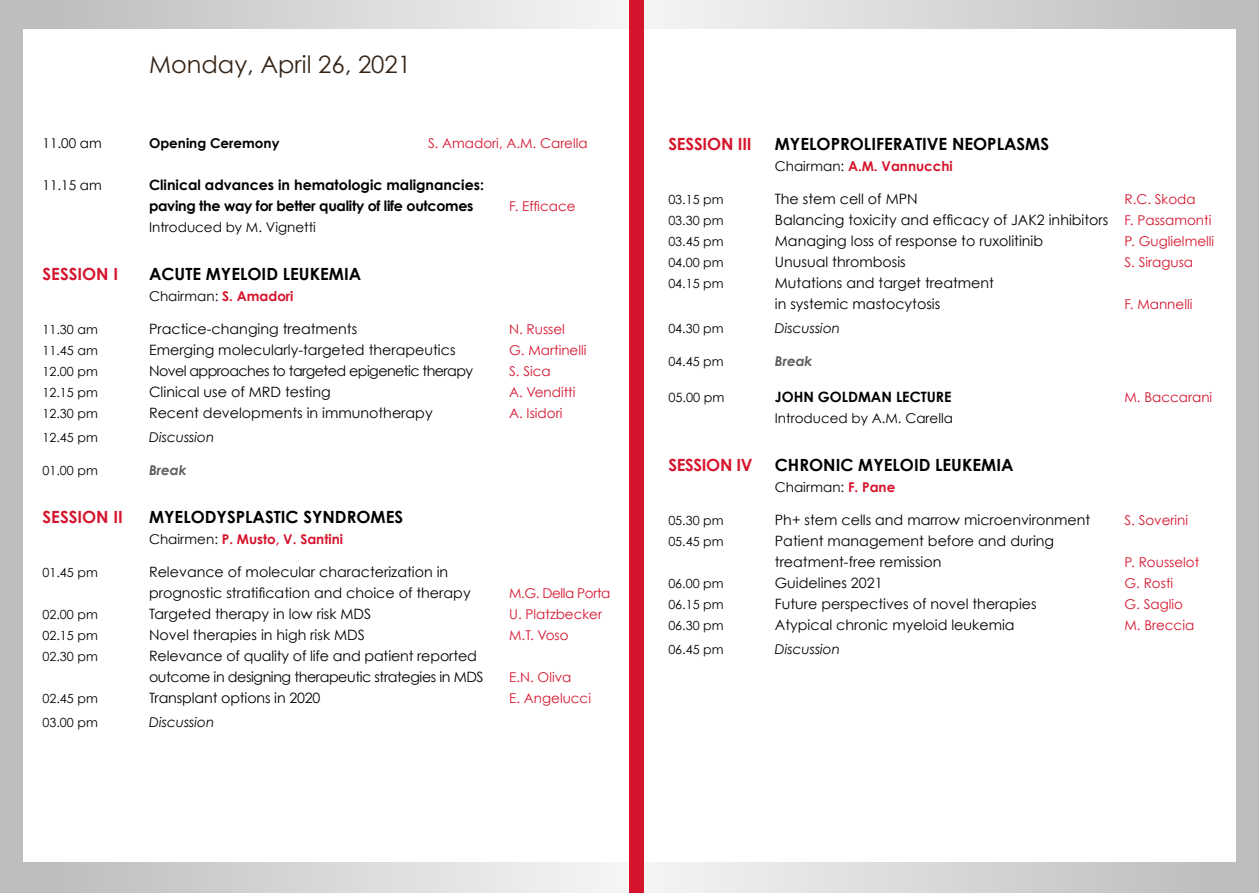
<style>
.page{position:relative;width:1259px;height:893px;background:#fff}
.page>*{position:absolute;margin:0;border:0;box-sizing:border-box;transform-origin:0 0}
.t1{font:24px "Century Gothic";color:#362416}
.t2{font:700 16.8px "Century Gothic";color:#000}
.t3{font:700 16.8px "Century Gothic";letter-spacing:-.01em;color:#d5152d}
.t4{font:14.25px/21px "Century Gothic";color:#000}
.t5{font:700 14.25px/21px "Century Gothic";color:#000}
.t6{font:14.25px/21px "Century Gothic";letter-spacing:-.03em;color:#000}
.t7{font:14.25px "Century Gothic";letter-spacing:-.04em;color:#000}
.t8{font:13.5px "Century Gothic";color:#d5152d}
.t9{font:13.5px "Century Gothic";color:#000}
.t10{font:700 13.5px "Century Gothic";color:#d5152d}
.t11{font:italic 13.5px "Century Gothic";color:#000}
.t12{font:700 13.5px "Century Gothic";color:#000}
.t13{font:13.5px "Century Gothic";letter-spacing:-.03em;color:#d5152d}
.t14{font:italic 700 13.5px "Century Gothic";color:#5c5c5b}
.t15{font:12.75px "Century Gothic";color:#000}
.t16{font:12.6px "Century Gothic";color:#000}
.s1{font-weight:700;color:#d5152d}
.s2{font-weight:400;color:#000}
.s3{font-size:13.5px;color:#d5152d}
</style>
<div class="page">
<div style="left:629px;top:0;width:630px;height:893px;background:linear-gradient(to right,#f5f5f5,#bbbbba)"></div>
<div style="left:0;top:0;width:629px;height:893px;background:linear-gradient(to right,#b9b9b9,#f5f5f5)"></div>
<div style="left:23px;top:30px;width:1212px;height:832px;background:#fff"></div>
<div style="left:629px;top:0;width:15px;height:893px;background:#d5152d"></div>
<h1 class="t1" style="left:149px;top:50px;width:264px">Monday, April 26, 2021</h1>
<p class="t9" style="left:43px;top:135px;width:61px">11.00 am</p>
<p class="t12" style="left:149px;top:135px;width:132px">Opening Ceremony</p>
<p class="t8" style="left:428px;top:135px;width:161px">S. Amadori, A.M. Carella</p>
<p class="t9" style="left:43px;top:177px;width:61px">11.15 am</p>
<p class="t5" style="left:149px;top:174px;width:336px">Clinical advances in hematologic malignancies: paving the way for better quality of life outcomes</p>
<p class="t8" style="left:509px;top:198px;width:68px">F. Efficace</p>
<p class="t9" style="left:149px;top:219px;width:168px">Introduced by M. Vignetti</p>
<p class="t3" style="left:43px;top:264px;width:77px">SESSION I</p>
<p class="t2" style="left:149px;top:264px;width:214px">ACUTE MYELOID LEUKEMIA</p>
<p class="t9" style="left:149px;top:288px;width:146px">Chairman: <span class="s1">S. Amadori</span></p>
<p class="t16" style="left:43px;top:322px;width:57px">11.30 am</p>
<p class="t4" style="left:149px;top:318px;width:210px">Practice-changing treatments</p>
<p class="t8" style="left:509px;top:321px;width:57px">N. Russel</p>
<p class="t16" style="left:43px;top:343px;width:57px">11.45 am</p>
<p class="t4" style="left:149px;top:339px;width:308px">Emerging molecularly-targeted therapeutics</p>
<p class="t8" style="left:509px;top:342px;width:79px">G. Martinelli</p>
<p class="t16" style="left:43px;top:364px;width:57px">12.00 pm</p>
<p class="t7" style="left:149px;top:362px;width:326px">Novel approaches to targeted epigenetic therapy</p>
<p class="t8" style="left:509px;top:363px;width:43px">S. Sica</p>
<p class="t16" style="left:43px;top:385px;width:57px">12.15 pm</p>
<p class="t4" style="left:149px;top:381px;width:183px">Clinical use of MRD testing</p>
<p class="t8" style="left:509px;top:384px;width:68px">A. Venditti</p>
<p class="t16" style="left:43px;top:406px;width:57px">12.30 pm</p>
<p class="t4" style="left:149px;top:402px;width:285px">Recent developments in immunotherapy</p>
<p class="t8" style="left:509px;top:405px;width:55px">A. Isidori</p>
<p class="t16" style="left:43px;top:430px;width:57px">12.45 pm</p>
<p class="t11" style="left:149px;top:429px;width:67px">Discussion</p>
<p class="t16" style="left:43px;top:463px;width:57px">01.00 pm</p>
<p class="t14" style="left:149px;top:462px;width:39px">Break</p>
<p class="t3" style="left:43px;top:507px;width:82px">SESSION II</p>
<p class="t2" style="left:149px;top:507px;width:256px">MYELODYSPLASTIC SYNDROMES</p>
<p class="t10" style="left:149px;top:531px;width:195px"><span class="s2">Chairmen:</span> P. Musto, V. Santini</p>
<p class="t16" style="left:43px;top:565px;width:57px">01.45 pm</p>
<p class="t4" style="left:149px;top:561px;width:323px">Relevance of molecular characterization in prognostic stratification and choice of therapy</p>
<p class="t13" style="left:509px;top:585px;width:103px">M.G. Della Porta</p>
<p class="t16" style="left:43px;top:607px;width:57px">02.00 pm</p>
<p class="t4" style="left:149px;top:603px;width:224px">Targeted therapy in low risk MDS</p>
<p class="t8" style="left:509px;top:606px;width:94px">U. Platzbecker</p>
<p class="t16" style="left:43px;top:628px;width:57px">02.15 pm</p>
<p class="t4" style="left:149px;top:624px;width:217px">Novel therapies in high risk MDS</p>
<p class="t8" style="left:509px;top:627px;width:61px">M.T. Voso</p>
<p class="t16" style="left:43px;top:649px;width:57px">02.30 pm</p>
<p class="t6" style="left:149px;top:645px;width:336px">Relevance of quality of life and patient reported outcome in designing therapeutic strategies in MDS</p>
<p class="t8" style="left:509px;top:669px;width:64px">E.N. Oliva</p>
<p class="t16" style="left:43px;top:691px;width:57px">02.45 pm</p>
<p class="t4" style="left:149px;top:687px;width:173px">Transplant options in 2020</p>
<p class="t8" style="left:509px;top:690px;width:83px">E. Angelucci</p>
<p class="t16" style="left:43px;top:715px;width:57px">03.00 pm</p>
<p class="t11" style="left:149px;top:714px;width:67px">Discussion</p>
<p class="t3" style="left:668px;top:133px;width:85px">SESSION III</p>
<p class="t2" style="left:775px;top:133px;width:276px">MYELOPROLIFERATIVE NEOPLASMS</p>
<p class="t10" style="left:775px;top:157px;width:179px"><span class="s2">Chairman:</span> A.M. Vannucchi</p>
<p class="t16" style="left:668px;top:191px;width:57px">03.15 pm</p>
<p class="t4" style="left:775px;top:188px;width:144px">The stem cell of MPN</p>
<p class="t8" style="left:1124px;top:191px;width:73px">R.C. Skoda</p>
<p class="t16" style="left:668px;top:212px;width:57px">03.30 pm</p>
<p class="t4" style="left:775px;top:209px;width:438px">Balancing toxicity and efficacy of JAK2 inhibitors <span class="s3">F. Passamonti</span></p>
<p class="t16" style="left:668px;top:233px;width:57px">03.45 pm</p>
<p class="t4" style="left:775px;top:230px;width:270px">Managing loss of response to ruxolitinib</p>
<p class="t8" style="left:1124px;top:233px;width:91px">P. Guglielmelli</p>
<p class="t16" style="left:668px;top:254px;width:57px">04.00 pm</p>
<p class="t4" style="left:775px;top:251px;width:132px">Unusual thrombosis</p>
<p class="t8" style="left:1124px;top:254px;width:70px">S. Siragusa</p>
<p class="t16" style="left:668px;top:275px;width:57px">04.15 pm</p>
<p class="t4" style="left:775px;top:272px;width:221px">Mutations and target treatment in systemic mastocytosis</p>
<p class="t8" style="left:1124px;top:296px;width:69px">F. Mannelli</p>
<p class="t16" style="left:668px;top:320px;width:57px">04.30 pm</p>
<p class="t11" style="left:775px;top:320px;width:67px">Discussion</p>
<p class="t16" style="left:668px;top:353px;width:57px">04.45 pm</p>
<p class="t14" style="left:775px;top:352px;width:39px">Break</p>
<p class="t15" style="left:668px;top:389px;width:57px">05.00 pm</p>
<p class="t5" style="left:775px;top:386px;width:178px">JOHN GOLDMAN LECTURE</p>
<p class="t8" style="left:1124px;top:389px;width:89px">M. Baccarani</p>
<p class="t9" style="left:775px;top:410px;width:180px">Introduced by A.M. Carella</p>
<p class="t3" style="left:668px;top:454px;width:86px">SESSION IV</p>
<p class="t2" style="left:775px;top:454px;width:240px">CHRONIC MYELOID LEUKEMIA</p>
<p class="t9" style="left:775px;top:479px;width:122px">Chairman: <span class="s1">F. Pane</span></p>
<p class="t16" style="left:668px;top:512px;width:57px">05.30 pm</p>
<p class="t4" style="left:775px;top:509px;width:317px">Ph+ stem cells and marrow microenvironment</p>
<p class="t8" style="left:1124px;top:512px;width:65px">S. Soverini</p>
<p class="t16" style="left:668px;top:533px;width:57px">05.45 pm</p>
<p class="t4" style="left:775px;top:530px;width:281px">Patient management before and during treatment-free remission</p>
<p class="t8" style="left:1124px;top:554px;width:76px">P. Rousselot</p>
<p class="t16" style="left:668px;top:575px;width:57px">06.00 pm</p>
<p class="t4" style="left:775px;top:572px;width:109px">Guidelines 2021</p>
<p class="t8" style="left:1124px;top:575px;width:50px">G. Rosti</p>
<p class="t16" style="left:668px;top:596px;width:57px">06.15 pm</p>
<p class="t4" style="left:775px;top:593px;width:263px">Future perspectives of novel therapies</p>
<p class="t8" style="left:1124px;top:596px;width:60px">G. Saglio</p>
<p class="t16" style="left:668px;top:617px;width:57px">06.30 pm</p>
<p class="t4" style="left:775px;top:614px;width:241px">Atypical chronic myeloid leukemia</p>
<p class="t8" style="left:1124px;top:617px;width:71px">M. Breccia</p>
<p class="t16" style="left:668px;top:641px;width:57px">06.45 pm</p>
<p class="t11" style="left:775px;top:641px;width:67px">Discussion</p>
</div>
